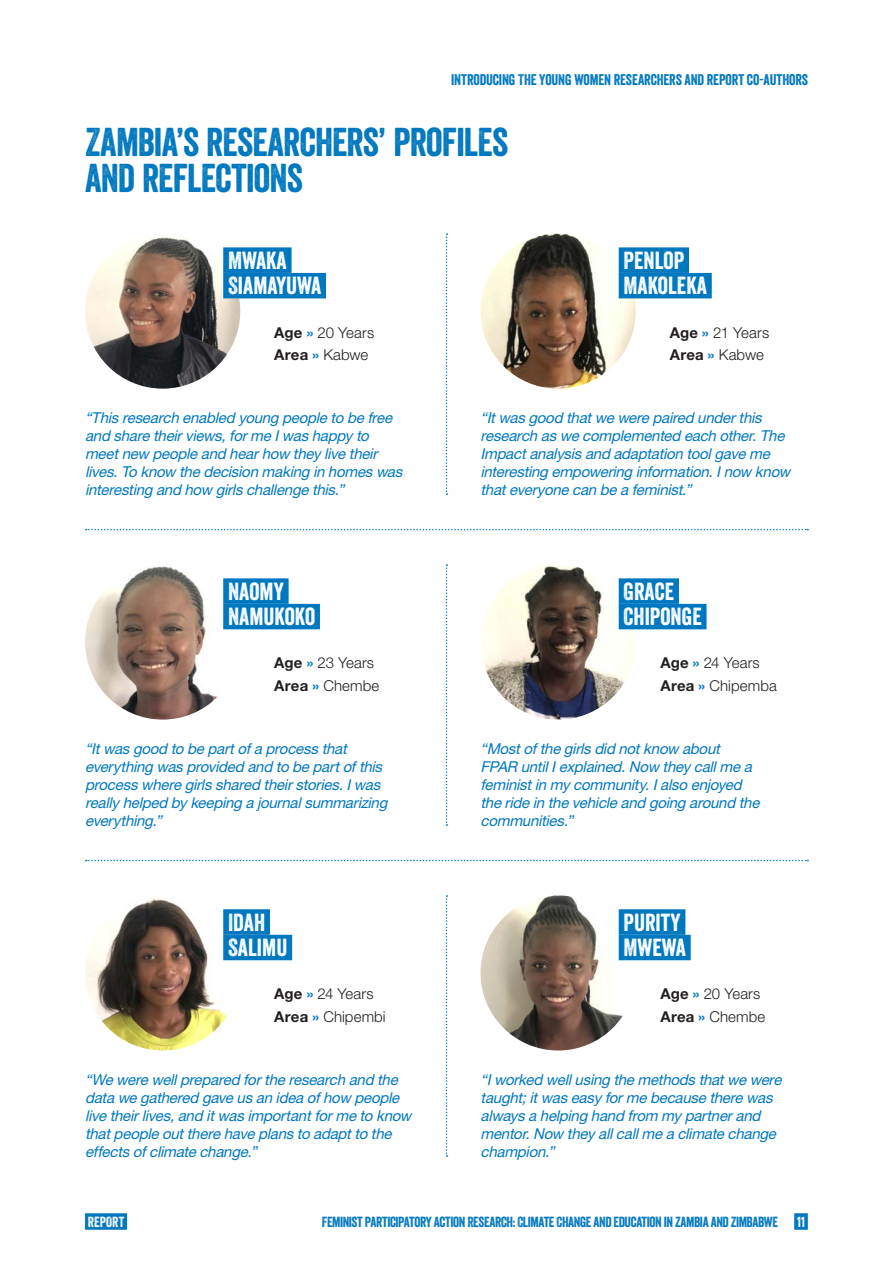
<style>
.page{position:relative;width:893px;height:1263px;background:#fff}
.page>*{position:absolute;margin:0;border:0;box-sizing:border-box;transform-origin:0 0}
.bodykop{font:39px/36px "Veneer";letter-spacing:-.02em;color:#0078c0}
.research_name{font:24px/25.5px "Veneer";color:#fff}
.highlight{font:24px/25.5px "Veneer";color:#fff}
.research_quote{font:italic 15px/18px "Helvetica Neue LT Std";letter-spacing:-.02em;color:#0078c0}
.body{font:300 15px "Helvetica Neue LT Std";letter-spacing:.005em;color:#231f20}
.t1{font:15px "Veneer";letter-spacing:-.01em;color:#0078c0}
.t2{font:14.25px "Veneer";letter-spacing:-.03em;color:#0078c0}
.t3{font:14.25px "Veneer";letter-spacing:.005em;color:#fff}
.s1{font-weight:700}
.s2{font-weight:700;color:#0078c0}
</style>
<div class="page">
<div style="left:794px;top:1213px;width:14px;height:17px;background:#0078c0"></div>
<div style="left:85px;top:1213px;width:42px;height:17px;background:#0078c0"></div>
<img style="left:85px;top:233px;width:155px;height:156px;border-radius:78px">
<div style="left:223px;top:247px;width:69px;height:26px;background:#0078c0"></div>
<div style="left:223px;top:273px;width:103px;height:25px;background:#0078c0"></div>
<img style="left:85px;top:564px;width:155px;height:155px;border-radius:78px">
<div style="left:223px;top:578px;width:66px;height:26px;background:#0078c0"></div>
<div style="left:223px;top:604px;width:97px;height:25px;background:#0078c0"></div>
<img style="left:85px;top:895px;width:155px;height:155px;border-radius:78px">
<div style="left:223px;top:909px;width:47px;height:26px;background:#0078c0"></div>
<div style="left:223px;top:935px;width:69px;height:25px;background:#0078c0"></div>
<img style="left:480px;top:233px;width:156px;height:156px;border-radius:78px">
<div style="left:619px;top:247px;width:70px;height:26px;background:#0078c0"></div>
<div style="left:619px;top:273px;width:93px;height:25px;background:#0078c0"></div>
<img style="left:480px;top:564px;width:156px;height:155px;border-radius:78px">
<div style="left:619px;top:578px;width:60px;height:26px;background:#0078c0"></div>
<div style="left:619px;top:604px;width:87px;height:25px;background:#0078c0"></div>
<img style="left:480px;top:895px;width:156px;height:155px;border-radius:78px">
<div style="left:619px;top:909px;width:66px;height:26px;background:#0078c0"></div>
<div style="left:619px;top:935px;width:72px;height:25px;background:#0078c0"></div>
<svg style="left:446px;top:233px;width:1px;height:262px"></svg>
<svg style="left:446px;top:564px;width:1px;height:262px"></svg>
<svg style="left:446px;top:895px;width:1px;height:262px"></svg>
<svg style="left:86px;top:529px;width:722px;height:1px"></svg>
<svg style="left:86px;top:860px;width:722px;height:1px"></svg>
<p class="t1" style="left:451px;top:71px;width:358px">INTRODUCING THE YOUNG WOMEN RESEARCHERS AND REPORT CO-AUTHORS</p>
<p class="bodykop" style="left:85px;top:124px;width:425px">ZAMBIA’S RESEARCHERS’ PROFILES<br>AND REFLECTIONS</p>
<p class="highlight" style="left:228px;top:247px;width:95px">MWAKA<br>SIAMAYUWA</p>
<p class="body" style="left:274px;top:323px;width:101px"><span class="s1">Age</span> <span class="s2">»</span> 20 Years</p>
<p class="body" style="left:274px;top:345px;width:96px"><span class="s1">Area</span> <span class="s2">»</span> Kabwe</p>
<p class="research_name" style="left:623px;top:247px;width:85px">PENLOP<br>MAKOLEKA</p>
<p class="body" style="left:670px;top:323px;width:101px"><span class="s1">Age</span> <span class="s2">»</span> 21 Years</p>
<p class="body" style="left:670px;top:345px;width:96px"><span class="s1">Area</span> <span class="s2">»</span> Kabwe</p>
<p class="research_quote" style="left:85px;top:408px;width:323px">“Thisresearch enabled young people to be free and share theirviews,forme Iwashappy to meetnew people and hearhow they live their lives.To know the decision making in homeswas interesting and how girlschallenge this.”</p>
<p class="research_name" style="left:228px;top:578px;width:89px">NAOMY<br>NAMUKOKO</p>
<p class="body" style="left:274px;top:654px;width:101px"><span class="s1">Age</span> <span class="s2">»</span> 23 Years</p>
<p class="body" style="left:274px;top:676px;width:106px"><span class="s1">Area</span> <span class="s2">»</span> Chembe</p>
<p class="research_quote" style="left:85px;top:739px;width:307px">“Itwasgood to be partofa processthat everything wasprovided and to be partofthis processwhere girlsshared theirstories.Iwas really helped by keeping a journalsummarizing everything.”</p>
<p class="research_name" style="left:228px;top:909px;width:61px">IDAH<br>SALIMU</p>
<p class="body" style="left:274px;top:985px;width:101px"><span class="s1">Age</span> <span class="s2">»</span> 24 Years</p>
<p class="body" style="left:274px;top:1007px;width:113px"><span class="s1">Area</span> <span class="s2">»</span> Chipembi</p>
<p class="research_quote" style="left:85px;top:1070px;width:331px">“We were wellprepared forthe research and the data we gathered gave usan idea ofhow people live theirlives,and itwasimportantforme to know thatpeople outthere have plansto adaptto the effectsofclimate change.”</p>
<p class="research_quote" style="left:480px;top:408px;width:315px">“Itwasgood thatwe were paired underthis research aswe complemented each other.The Impactanalysisand adaptation toolgave me interesting empowering information.Inow know thateveryone can be a feminist.”</p>
<p class="research_name" style="left:623px;top:578px;width:80px">GRACE<br>CHIPONGE</p>
<p class="body" style="left:660px;top:654px;width:101px"><span class="s1">Age</span> <span class="s2">»</span> 24 Years</p>
<p class="body" style="left:660px;top:676px;width:118px"><span class="s1">Area</span> <span class="s2">»</span> Chipemba</p>
<p class="research_quote" style="left:480px;top:739px;width:284px">“Mostofthe girlsdid notknow about FPAR untilIexplained.Now they callme a feministin my community.Ialso enjoyed the ride in the vehicle and going around the communities.”</p>
<p class="research_name" style="left:623px;top:909px;width:64px">PURITY<br>MWEWA</p>
<p class="body" style="left:660px;top:985px;width:101px"><span class="s1">Age</span> <span class="s2">»</span> 20 Years</p>
<p class="body" style="left:660px;top:1007px;width:106px"><span class="s1">Area</span> <span class="s2">»</span> Chembe</p>
<p class="research_quote" style="left:480px;top:1070px;width:306px">“Iworked wellusing the methodsthatwe were taught;itwaseasy forme because there was alwaysa helping hand from my partnerand mentor.Now they allcallme a climate change champion.”</p>
<p class="t3" style="left:88px;top:1213px;width:38px">REPORT</p>
<p class="t2" style="left:322px;top:1213px;width:458px">FEMINIST PARTICIPATORY ACTION RESEARCH: CLIMATE CHANGE AND EDUCATION IN ZAMBIA AND ZIMBABWE</p>
<p class="t3" style="left:797px;top:1213px;width:9px">11</p>
</div>
